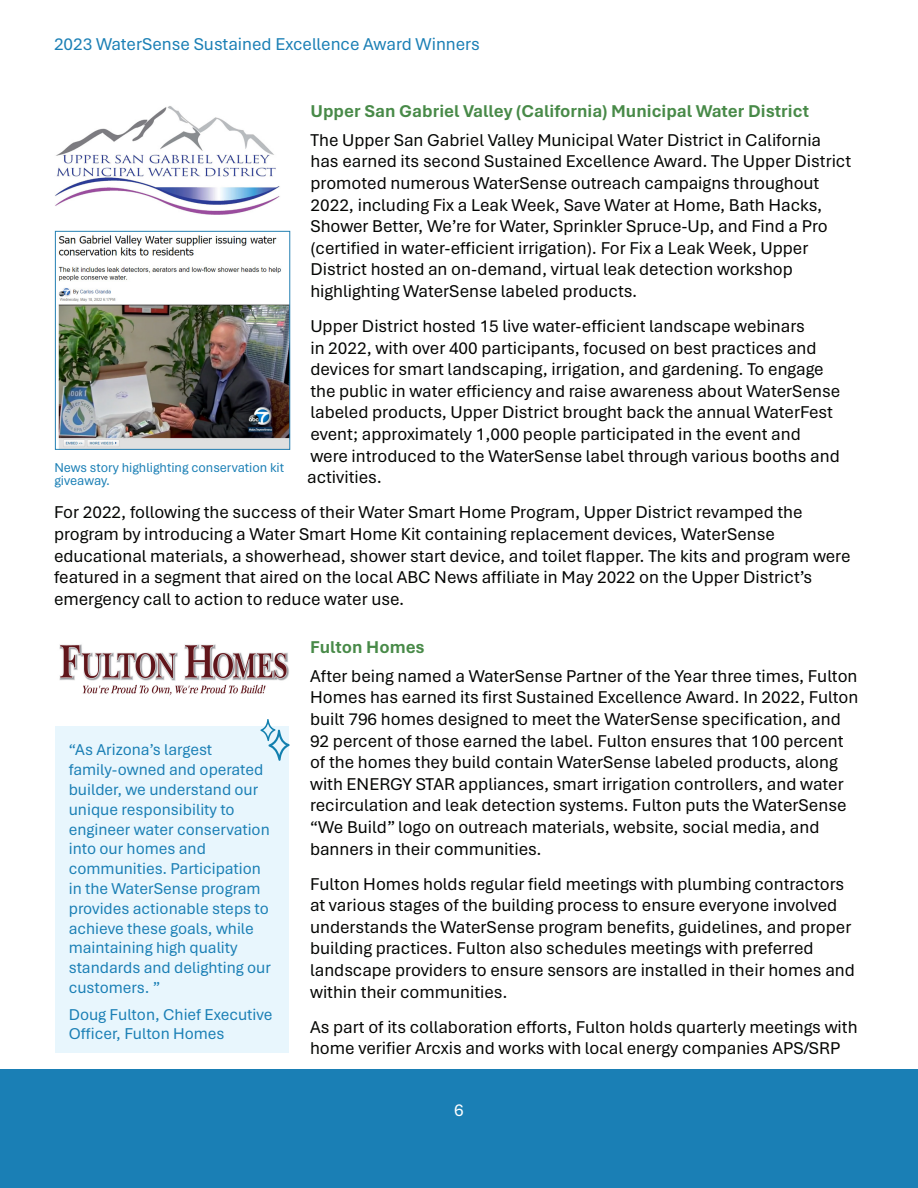
<style>
.page{position:relative;width:918px;height:1188px;background:#fff}
.page>*{position:absolute;margin:0;border:0;box-sizing:border-box;transform-origin:0 0}
.t1{font:18px/21.6px "Aptos";color:#040503}
.t2{font:700 18px "Aptos";color:#488a48}
.t3{font:18px "Aptos";color:#1a7fb5}
.t4{font:18px "Aptos";color:#fff}
.t5{font:16.5px/19.8px "Aptos";color:#1a7fb5}
.t6{font:13.5px/13.5px "Aptos";color:#1a7fb5}
</style>
<div class="page">
<div style="left:0;top:1069px;width:918px;height:119px;background:#1a7fb5"></div>
<img style="left:55px;top:106px;width:225px;height:109px">
<img style="left:58px;top:235px;width:230px;height:213px">
<div style="left:55px;top:231px;width:235px;height:219px;border:1px solid #2480b2"></div>
<img style="left:59px;top:644px;width:230px;height:52px">
<div style="left:55px;top:726px;width:234px;height:327px;background:#e8f6fd"></div>
<svg style="left:260px;top:719px;width:30px;height:42px"></svg>
<p class="t3" style="left:54px;top:32px;width:427px">2023 WaterSense Sustained Excellence Award Winners</p>
<h3 class="t2" style="left:310px;top:99px;width:500px">Upper San Gabriel Valley (California) Municipal Water District</h3>
<p class="t1" style="left:310px;top:128px;width:542px">The Upper San Gabriel Valley Municipal Water District in California has earned its second Sustained Excellence Award. The Upper District promoted numerous WaterSense outreach campaigns throughout 2022, including Fix a Leak Week, Save Water at Home, Bath Hacks, Shower Better, We’re for Water, Sprinkler Spruce-Up, and Find a Pro (certified in water-efficient irrigation). For Fix a Leak Week, Upper District hosted an on-demand, virtual leak detection workshop highlighting WaterSense labeled products.</p>
<p class="t1" style="left:307px;top:315px;width:535px">Upper District hosted 15 live water-efficient landscape webinars<br>in 2022, with over 400 participants, focused on best practices and devices for smart landscaping, irrigation, and gardening. To engage the public in water efficiency and raise awareness about WaterSense labeled products, Upper District brought back the annual WaterFest event; approximately 1,000 people participated in the event and<br>were introduced to the WaterSense label through various booths and activities.</p>
<p class="t1" style="left:54px;top:501px;width:798px">For 2022, following the success of their Water Smart Home Program, Upper District revamped the program by introducing a Water Smart Home Kit containing replacement devices, WaterSense educational materials, a showerhead, shower start device, and toilet flapper. The kits and program were featured in a segment that aired on the local ABC News affiliate in May 2022 on the Upper District’s emergency call to action to reduce water use.</p>
<h3 class="t2" style="left:310px;top:635px;width:116px">Fulton Homes</h3>
<p class="t1" style="left:310px;top:664px;width:550px">After being named a WaterSense Partner of the Year three times, Fulton Homes has earned its first Sustained Excellence Award. In 2022, Fulton built 796 homes designed to meet the WaterSense specification, and 92 percent of those earned the label. Fulton ensures that 100 percent of the homes they build contain WaterSense labeled products, along with ENERGY STAR appliances, smart irrigation controllers, and water recirculation and leak detection systems. Fulton puts the WaterSense “We Build” logo on outreach materials, website, social media, and banners in their communities.</p>
<p class="t1" style="left:310px;top:872px;width:546px">Fulton Homes holds regular field meetings with plumbing contractors at various stages of the building process to ensure everyone involved understands the WaterSense program benefits, guidelines, and proper building practices. Fulton also schedules meetings with preferred landscape providers to ensure sensors are installed in their homes and within their communities.</p>
<p class="t1" style="left:310px;top:1015px;width:549px">As part of its collaboration efforts, Fulton holds quarterly meetings with home verifier Arcxis and works with local energy companies APS/SRP</p>
<p class="t6" style="left:54px;top:460px;width:231px">News story highlighting conservation kit giveaway.</p>
<p class="t5" style="left:69px;top:739px;width:204px">“As Arizona’s largest family-owned and operated builder, we understand our unique responsibility to engineer water conservation into our homes and communities. Participation in the WaterSense program provides actionable steps to achieve these goals, while maintaining high quality standards and delighting our customers. ”</p>
<p class="t5" style="left:69px;top:1004px;width:205px">Doug Fulton, Chief Executive<br>Officer, Fulton Homes</p>
<p class="t4" style="left:454px;top:1098px;width:11px">6</p>
</div>
